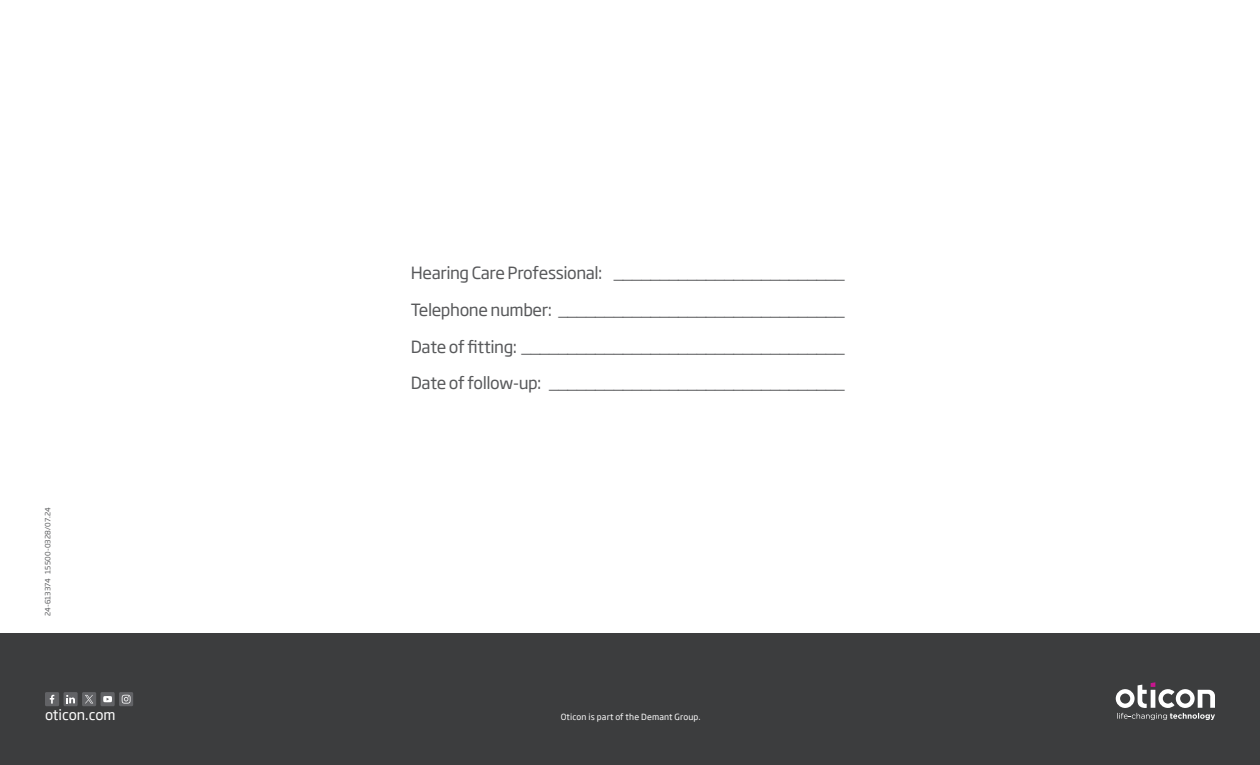
<style>
.page{position:relative;width:1260px;height:765px;background:#fff}
.page>*{position:absolute;margin:0;border:0;box-sizing:border-box;transform-origin:0 0}
.t1{font:16.62px "Soho Gothic Pro";letter-spacing:-.025em;color:#58595b}
.t2{font:14.12px "Soho Gothic Pro";color:#fff}
.t3{font:8.38px "Soho Gothic Pro";letter-spacing:.02em;color:#fff}
.t4{font:7.25px "Soho Gothic Pro";letter-spacing:.015em;color:#58595b}
</style>
<div class="page">
<div style="left:0;top:634px;width:1260px;height:131px;background:#3c3d3e"></div>
<svg style="left:1116px;top:682px;width:99px;height:38px"></svg>
<div style="left:101px;top:692px;width:14px;height:14px;background:#626366"></div>
<svg style="left:103px;top:696px;width:9px;height:6px"></svg>
<div style="left:64px;top:692px;width:14px;height:14px;background:#626366"></div>
<svg style="left:66px;top:695px;width:9px;height:8px"></svg>
<div style="left:45px;top:692px;width:14px;height:14px;background:#626366"></div>
<svg style="left:50px;top:695px;width:4px;height:9px"></svg>
<svg style="left:119px;top:692px;width:14px;height:14px"></svg>
<svg style="left:122px;top:695px;width:9px;height:9px"></svg>
<div style="left:82px;top:692px;width:14px;height:14px;background:#626366"></div>
<svg style="left:85px;top:695px;width:8px;height:8px"></svg>
<p class="t4" style="left:42px;top:616px;width:110px;rotate:-90deg">24-613374 15500-0328/07.24</p>
<p class="t1" style="left:411px;top:260px;width:435px">Hearing Care Professional: _________________________</p>
<p class="t1" style="left:411px;top:297px;width:435px">Telephone number: _______________________________</p>
<p class="t1" style="left:411px;top:334px;width:435px">Date of fitting: ___________________________________</p>
<p class="t1" style="left:411px;top:370px;width:435px">Date of follow-up: ________________________________</p>
<p class="t2" style="left:45px;top:704px;width:72px">oticon.com</p>
<p class="t3" style="left:561px;top:710px;width:142px">Oticon is part of the Demant Group.</p>
</div>
